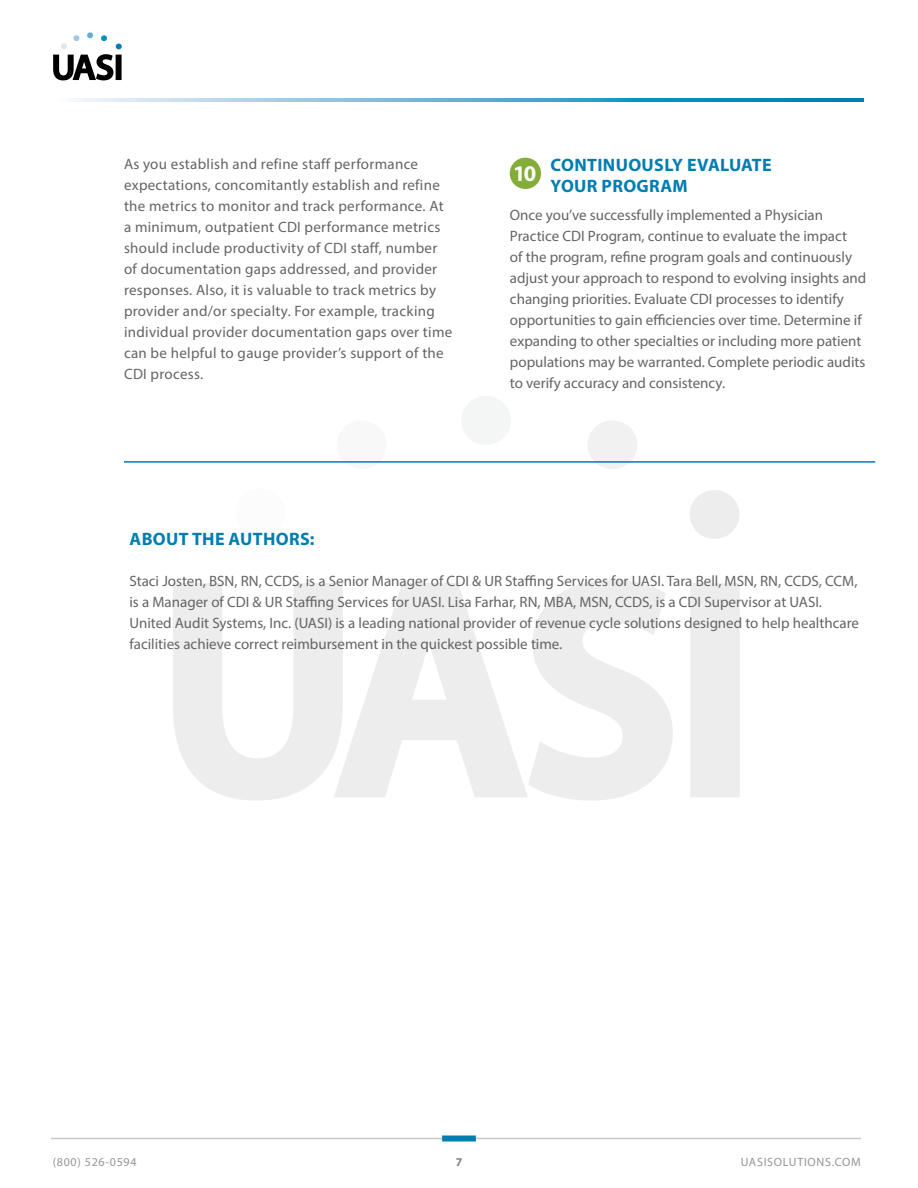
<style>
.page{position:relative;width:918px;height:1188px;background:#fff}
.page>*{position:absolute;margin:0;border:0;box-sizing:border-box;transform-origin:0 0}
.t1{font:700 22.5px "Myriad Pro";color:#fff}
.t2{font:700 18px/21px "Myriad Pro";letter-spacing:.02em;color:#007db1}
.t3{font:15px/21px "Myriad Pro";color:#636466}
.t4{font:15px/21px "Myriad Pro";letter-spacing:.02em;color:#636466}
.t5{font:12px "Myriad Pro";letter-spacing:.06em;color:#939598}
.t6{font:700 12px "Myriad Pro";color:#808285}
</style>
<div class="page">
<hr style="left:51px;top:1138px;width:810px;height:1px;background:#c7c8ca">
<div style="left:442px;top:1136px;width:34px;height:6px;background:#007db1"></div>
<div style="left:690px;top:490px;width:50px;height:49px;background:#ededed;border-radius:50%"></div>
<svg style="left:588px;top:421px;width:49px;height:48px"></svg>
<svg style="left:462px;top:396px;width:49px;height:48px"></svg>
<svg style="left:173px;top:580px;width:567px;height:221px;fill:#ededed"></svg>
<div style="left:510px;top:158px;width:31px;height:31px;background:#81ad38;border-radius:50%"></div>
<hr style="left:124px;top:461px;width:751px;height:2px;background:#007db1">
<svg style="left:53px;top:32px;width:69px;height:48px"></svg>
<svg style="left:74px;top:98px;width:790px;height:4px;background:#61b1d3"></svg>
<p class="t4" style="left:124px;top:153px;width:330px">As you establish and refine staff performance expectations, concomitantly establish and refine the metrics to monitor and track performance. At a minimum, outpatient CDI performance metrics should include productivity of CDI staff, number of documentation gaps addressed, and provider responses. Also, it is valuable to track metrics by provider and/or specialty. For example, tracking individual provider documentation gaps over time can be helpful to gauge provider’s support of the CDI process.</p>
<p class="t2" style="left:551px;top:154px;width:223px">CONTINUOUSLY EVALUATE<br>YOUR PROGRAM</p>
<h1 class="t1" style="left:513px;top:158px;width:25px">10</h1>
<p class="t3" style="left:510px;top:204px;width:358px">Once you’ve successfully implemented a Physician Practice CDI Program, continue to evaluate the impact<br>of the program, refine program goals and continuously adjust your approach to respond to evolving insights and changing priorities. Evaluate CDI processes to identify opportunities to gain efficiencies over time. Determine if expanding to other specialties or including more patient populations may be warranted. Complete periodic audits to verify accuracy and consistency.</p>
<p class="t2" style="left:130px;top:527px;width:187px">ABOUT THE AUTHORS:</p>
<p class="t3" style="left:129px;top:570px;width:731px">Staci Josten, BSN, RN, CCDS, is a Senior Manager of CDI &amp; UR Staffing Services for UASI. Tara Bell, MSN, RN, CCDS, CCM, is a Manager of CDI &amp; UR Staffing Services for UASI. Lisa Farhar, RN, MBA, MSN, CCDS, is a CDI Supervisor at UASI.<br>United Audit Systems, Inc. (UASI) is a leading national provider of revenue cycle solutions designed to help healthcare facilities achieve correct reimbursement in the quickest possible time.</p>
<p class="t5" style="left:53px;top:1155px;width:85px">(800) 526-0594</p>
<p class="t6" style="left:456px;top:1154px;width:8px">7</p>
<p class="t5" style="left:741px;top:1155px;width:121px">UASISOLUTIONS.COM</p>
</div>
